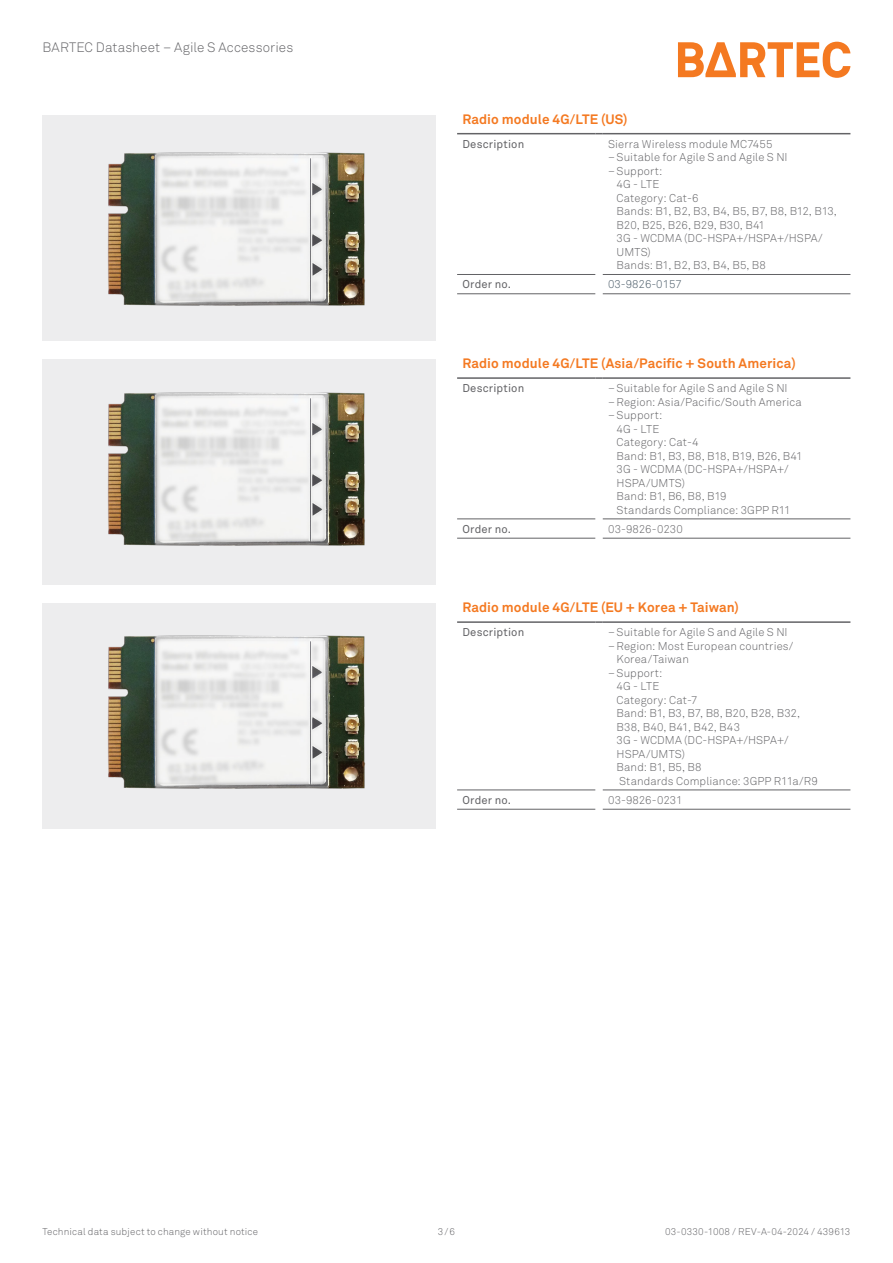
<style>
.page{position:relative;width:893px;height:1263px;background:#fff}
.page>*{position:absolute;margin:0;border:0;box-sizing:border-box;transform-origin:0 0}
.Tab_01_Headline_9{font:700 13.5px "Akkurat Pro";letter-spacing:.01em;color:#f47921}
.t1{font:300 13.5px "Akkurat Pro";letter-spacing:.01em;color:#636366}
.Paragraph_Style_1{font:300 11.25px/13.5px "Akkurat Pro";letter-spacing:.01em;color:#636366}
.Tab_03_Copy_Legend_7_5{font:11.25px "Akkurat Pro";letter-spacing:.015em;color:#636366}
.Tab_03_Copy_7_5{font:300 11.25px "Akkurat Pro";color:#636366}
.t2{font:300 11.25px "Akkurat Pro";color:#475865}
.t3{font:300 9.75px "Akkurat Pro";letter-spacing:.015em;color:#636366}
</style>
<div class="page">
<div style="left:43px;top:359px;width:393px;height:226px;background:#ededee"></div>
<div style="left:43px;top:603px;width:393px;height:226px;background:#ededee"></div>
<div style="left:43px;top:115px;width:393px;height:226px;background:#ededee"></div>
<hr style="left:457px;top:538px;width:138px;height:1px;background:#636366">
<hr style="left:603px;top:377px;width:247px;height:2px;background:#636366">
<hr style="left:603px;top:518px;width:247px;height:1px;background:#636366">
<hr style="left:603px;top:538px;width:247px;height:1px;background:#636366">
<svg style="left:457px;top:377px;width:146px;height:161px"></svg>
<hr style="left:457px;top:809px;width:138px;height:1px;background:#636366">
<hr style="left:603px;top:621px;width:247px;height:2px;background:#636366">
<hr style="left:603px;top:789px;width:247px;height:1px;background:#636366">
<hr style="left:603px;top:809px;width:247px;height:1px;background:#636366">
<svg style="left:457px;top:621px;width:146px;height:188px"></svg>
<hr style="left:603px;top:133px;width:247px;height:1px;background:#636366">
<hr style="left:603px;top:274px;width:247px;height:1px;background:#636366">
<hr style="left:603px;top:293px;width:247px;height:1px;background:#636366">
<svg style="left:457px;top:133px;width:146px;height:161px"></svg>
<img style="left:108px;top:392px;width:258px;height:154px">
<img style="left:108px;top:152px;width:258px;height:154px">
<img style="left:108px;top:635px;width:258px;height:154px">
<svg style="left:678px;top:42px;width:172px;height:36px"></svg>
<p class="t1" style="left:43px;top:39px;width:252px">BARTEC Datasheet – Agile S Accessories</p>
<p class="Tab_01_Headline_9" style="left:462px;top:111px;width:167px">Radio module 4G/LTE (US)</p>
<p class="Tab_03_Copy_Legend_7_5" style="left:462px;top:137px;width:63px">Description</p>
<p class="Paragraph_Style_1" style="left:608px;top:137px;width:166px">Sierra Wireless module MC7455</p>
<p class="Paragraph_Style_1" style="left:608px;top:150px;width:181px">–Suitable for Agile S and Agile S NI</p>
<p class="Paragraph_Style_1" style="left:617px;top:164px;width:222px;text-indent:-9px">–Support:<br>4G - LTE<br>Category: Cat-6<br>Bands: B1, B2, B3, B4, B5, B7, B8, B12, B13,<br>B20, B25, B26, B29, B30, B41<br>3G - WCDMA (DC-HSPA+/HSPA+/HSPA/<br>UMTS)<br>Bands: B1, B2, B3, B4, B5, B8</p>
<p class="Tab_03_Copy_Legend_7_5" style="left:462px;top:278px;width:50px">Order no.</p>
<p class="t2" style="left:608px;top:278px;width:75px">03-9826-0157</p>
<p class="Tab_01_Headline_9" style="left:462px;top:355px;width:335px">Radio module 4G/LTE (Asia/Pacific + South America)</p>
<p class="Tab_03_Copy_Legend_7_5" style="left:462px;top:382px;width:63px">Description</p>
<p class="Paragraph_Style_1" style="left:608px;top:381px;width:181px">–Suitable for Agile S and Agile S NI</p>
<p class="Paragraph_Style_1" style="left:608px;top:395px;width:195px">–Region: Asia/Pacific/South America</p>
<p class="Paragraph_Style_1" style="left:617px;top:408px;width:187px;text-indent:-9px">–Support:<br>4G - LTE<br>Category: Cat-4<br>Band: B1, B3, B8, B18, B19, B26, B41<br>3G - WCDMA (DC-HSPA+/HSPA+/<br>HSPA/UMTS)<br>Band: B1, B6, B8, B19<br>Standards Compliance: 3GPP R11</p>
<p class="Tab_03_Copy_Legend_7_5" style="left:462px;top:522px;width:50px">Order no.</p>
<p class="Tab_03_Copy_7_5" style="left:608px;top:522px;width:76px">03-9826-0230</p>
<p class="Tab_01_Headline_9" style="left:462px;top:599px;width:278px">Radio module 4G/LTE (EU + Korea + Taiwan)</p>
<p class="Tab_03_Copy_Legend_7_5" style="left:462px;top:626px;width:63px">Description</p>
<p class="Paragraph_Style_1" style="left:608px;top:625px;width:181px">–Suitable for Agile S and Agile S NI</p>
<p class="Paragraph_Style_1" style="left:617px;top:639px;width:178px;text-indent:-9px">–Region: Most European countries/<br>Korea/Taiwan</p>
<p class="Paragraph_Style_1" style="left:617px;top:666px;width:203px;text-indent:-9px">–Support:<br>4G - LTE<br>Category: Cat-7<br>Band: B1, B3, B7, B8, B20, B28, B32,<br>B38, B40, B41, B42, B43<br>3G - WCDMA (DC-HSPA+/HSPA+/<br>HSPA/UMTS)<br>Band: B1, B5, B8<br>Standards Compliance: 3GPP R11a/R9</p>
<p class="Tab_03_Copy_Legend_7_5" style="left:462px;top:793px;width:50px">Order no.</p>
<p class="Tab_03_Copy_7_5" style="left:608px;top:793px;width:76px">03-9826-0231</p>
<p class="t3" style="left:43px;top:1226px;width:217px">Technical data subject to change without notice</p>
<p class="t3" style="left:438px;top:1226px;width:19px">3/6</p>
<p class="t3" style="left:665px;top:1226px;width:187px">03-0330-1008 / REV-A-04-2024 / 439613</p>
</div>
